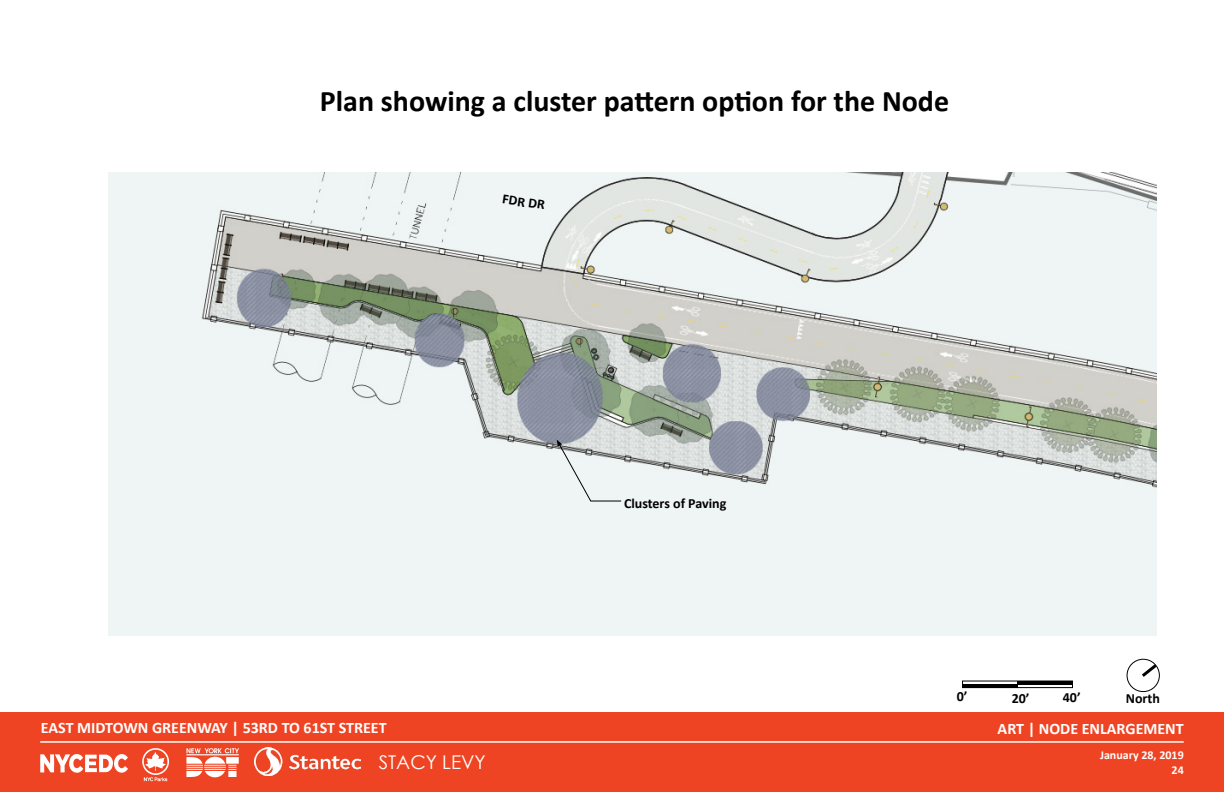
<style>
.page{position:relative;width:1224px;height:792px;background:#fff}
.page>*{position:absolute;margin:0;border:0;box-sizing:border-box;transform-origin:0 0}
.t1{font:700 30px "Calibri";color:#000}
.t2{font:19px "Century Gothic";color:#fff}
.t3{font:700 16px "Calibri";color:#fff}
.t4{font:700 14px "Calibri";color:#000}
.t5{font:700 12px "Calibri";color:#fff}
</style>
<div class="page">
<div style="left:0;top:712px;width:1224px;height:80px;background:#ef4423"></div>
<svg style="left:186px;top:748px;width:53px;height:29px"></svg>
<img style="left:255px;top:748px;width:105px;height:28px">
<svg style="left:142px;top:748px;width:27px;height:33px"></svg>
<svg style="left:40px;top:754px;width:88px;height:19px"></svg>
<hr style="left:40px;top:741px;width:1144px;height:2px;background:#fff">
<img style="left:108px;top:173px;width:1049px;height:463px">
<div style="left:1126px;top:659px;width:34px;height:33px;border:1px solid #000;border-radius:50%"></div>
<svg style="left:1142px;top:661px;width:18px;height:19px"></svg>
<div style="left:962px;top:681px;width:111px;height:7px;border:1px solid #000"></div>
<hr style="left:962px;top:684px;width:55px;height:4px;background:#000">
<hr style="left:1017px;top:681px;width:56px;height:3px;background:#000">
<svg style="left:557px;top:440px;width:65px;height:62px"></svg>
<h1 class="t1" style="left:320px;top:82px;width:631px">Plan showing a cluster pattern option for the Node</h1>
<p class="t4" style="left:504px;top:190px;width:44px;rotate:8deg">FDR DR</p>
<p class="t3" style="left:41px;top:718px;width:347px">EAST MIDTOWN GREENWAY | 53RD TO 61ST STREET</p>
<p class="t2" style="left:379px;top:749px;width:109px">STACY LEVY</p>
<p class="t4" style="left:624px;top:494px;width:104px">Clusters of Paving</p>
<p class="t4" style="left:957px;top:687px;width:12px">0’</p>
<p class="t4" style="left:1012px;top:689px;width:19px">20’</p>
<p class="t4" style="left:1063px;top:689px;width:19px">40’</p>
<p class="t4" style="left:1126px;top:689px;width:36px">North</p>
<p class="t3" style="left:998px;top:719px;width:188px">ART | NODE ENLARGEMENT</p>
<p class="t5" style="left:1100px;top:748px;width:85px">January 28, 2019</p>
<p class="t5" style="left:1172px;top:762px;width:14px">24</p>
</div>
